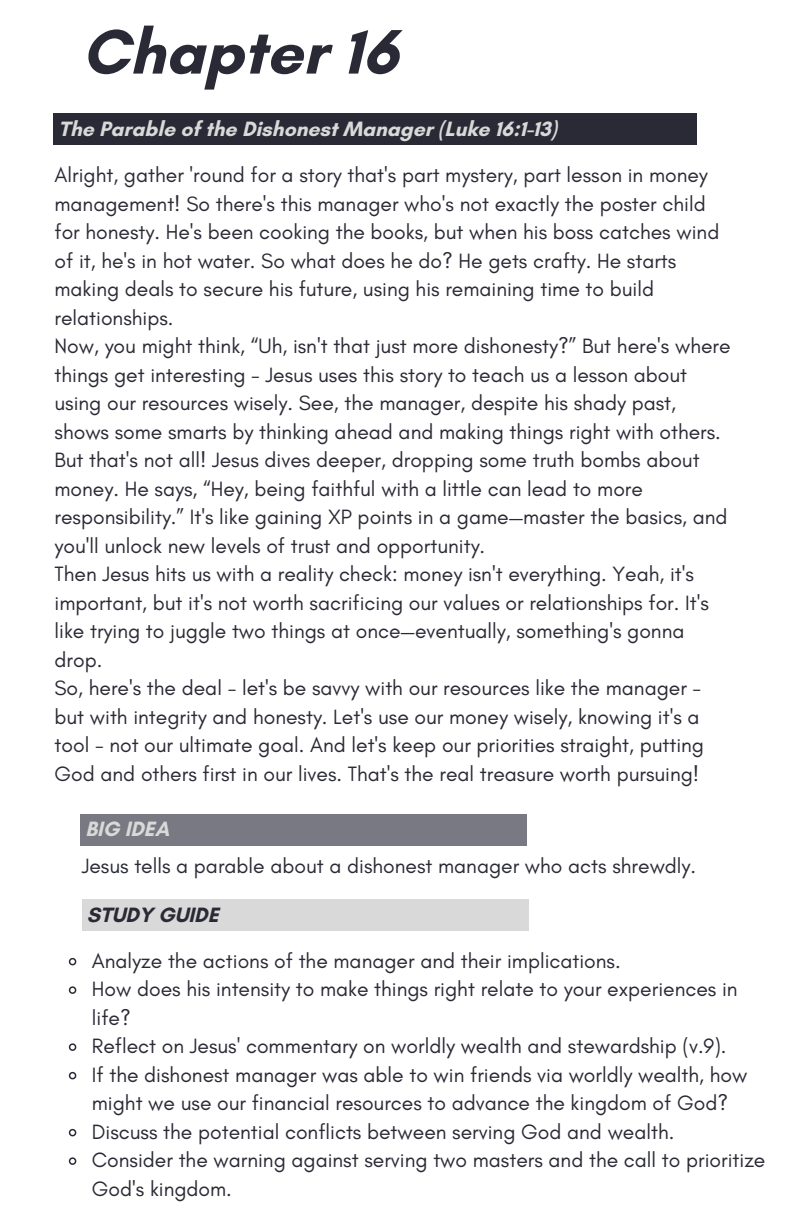
<style>
.page{position:relative;width:792px;height:1224px;background:#fff}
.page>*{position:absolute;margin:0;border:0;box-sizing:border-box;transform-origin:0 0}
.t1{font:700 64px "Glacial Indifference";color:#292a35}
.t2{font:21.2px/28.4px "Glacial Indifference";color:#292a35}
.t3{font:700 21.2px "Glacial Indifference";color:#d9d9d9}
.t4{font:700 21.2px "Glacial Indifference";color:#292a35}
</style>
<div class="page">
<div style="left:53px;top:114px;width:644px;height:31px;background:#292a35"></div>
<div style="left:80px;top:814px;width:447px;height:31px;background:#787982"></div>
<div style="left:82px;top:900px;width:446px;height:31px;background:#d9d9d9"></div>
<svg style="left:68px;top:957px;width:9px;height:9px"></svg>
<svg style="left:68px;top:986px;width:9px;height:8px"></svg>
<svg style="left:68px;top:1043px;width:9px;height:8px"></svg>
<svg style="left:68px;top:1071px;width:9px;height:9px"></svg>
<svg style="left:68px;top:1128px;width:9px;height:9px"></svg>
<svg style="left:68px;top:1157px;width:9px;height:8px"></svg>
<h1 class="t1" style="left:82px;top:13px;width:318px">Chapter 16</h1>
<h3 class="t3" style="left:58px;top:116px;width:500px">The Parable of the Dishonest Manager (Luke 16:1-13)</h3>
<p class="t2" style="left:55px;top:160px;width:666px">Alright, gather 'round for a story that's part mystery, part lesson in money management! So there's this manager who's not exactly the poster child for honesty. He's been cooking the books, but when his boss catches wind of it, he's in hot water. So what does he do? He gets crafty. He starts making deals to secure his future, using his remaining time to build relationships.</p>
<p class="t2" style="left:55px;top:331px;width:678px">Now, you might think, “Uh, isn't that just more dishonesty?” But here's where things get interesting - Jesus uses this story to teach us a lesson about using our resources wisely. See, the manager, despite his shady past, shows some smarts by thinking ahead and making things right with others.</p>
<p class="t2" style="left:55px;top:445px;width:675px">But that's not all! Jesus dives deeper, dropping some truth bombs about money. He says, “Hey, being faithful with a little can lead to more responsibility.” It's like gaining XP points in a game—master the basics, and you'll unlock new levels of trust and opportunity.</p>
<p class="t2" style="left:55px;top:559px;width:656px">Then Jesus hits us with a reality check: money isn't everything. Yeah, it's important, but it's not worth sacrificing our values or relationships for. It's like trying to juggle two things at once—eventually, something's gonna drop.</p>
<p class="t2" style="left:55px;top:673px;width:651px">So, here's the deal - let's be savvy with our resources like the manager - but with integrity and honesty. Let's use our money wisely, knowing it's a tool - not our ultimate goal. And let's keep our priorities straight, putting God and others first in our lives. That's the real treasure worth pursuing!</p>
<h2 class="t3" style="left:86px;top:816px;width:85px">BIG IDEA</h2>
<p class="t2" style="left:82px;top:852px;width:616px">Jesus tells a parable about a dishonest manager who acts shrewdly.</p>
<h2 class="t4" style="left:87px;top:902px;width:133px">STUDY GUIDE</h2>
<p class="t2" style="left:92px;top:946px;width:530px">Analyze the actions of the manager and their implications.</p>
<p class="t2" style="left:92px;top:975px;width:647px">How does his intensity to make things right relate to your experiences in life?</p>
<p class="t2" style="left:92px;top:1032px;width:636px">Reflect on Jesus' commentary on worldly wealth and stewardship (v.9).</p>
<p class="t2" style="left:92px;top:1060px;width:657px">If the dishonest manager was able to win friends via worldly wealth, how might we use our financial resources to advance the kingdom of God?</p>
<p class="t2" style="left:92px;top:1117px;width:584px">Discuss the potential conflicts between serving God and wealth.</p>
<p class="t2" style="left:92px;top:1146px;width:675px">Consider the warning against serving two masters and the call to prioritize<br>God's kingdom.</p>
</div>
